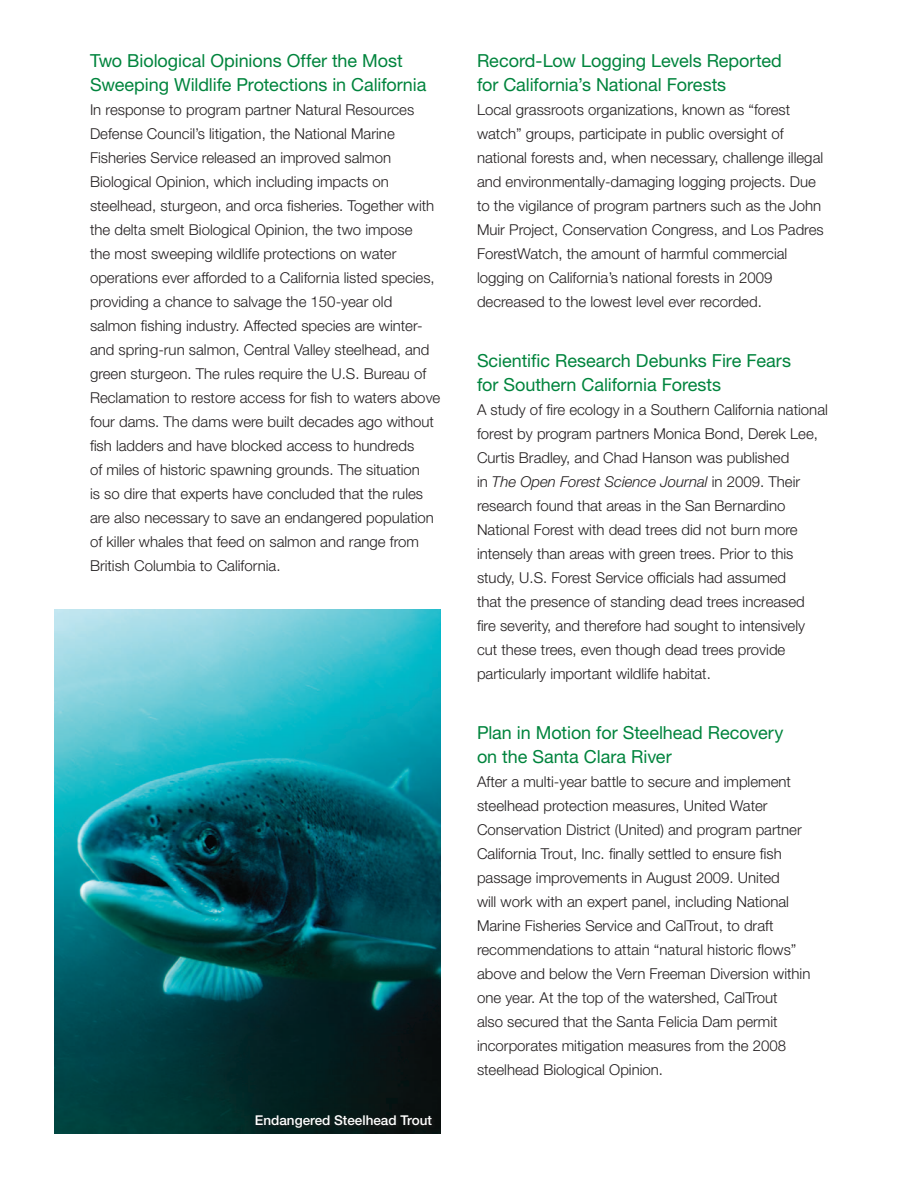
<style>
.page{position:relative;width:918px;height:1188px;background:#fff}
.page>*{position:absolute;margin:0;border:0;box-sizing:border-box;transform-origin:0 0}
.t1{font:18px/24px "Helvetica Neue LT Std";letter-spacing:-.005em;color:#00843d}
.t2{font:300 15px/24px "Helvetica Neue LT Std";color:#231f20}
.t3{font:500 13.5px "Helvetica Neue LT Std";color:#fff}
.s1{font-style:italic}
</style>
<div class="page">
<img style="left:54px;top:609px;width:387px;height:525px">
<div style="left:254px;top:1114px;width:182px;height:18px;background:#0b1b19"></div>
<p class="t1" style="left:90px;top:48px;width:338px">Two Biological Opinions Offer the Most<br>Sweeping Wildlife Protections in California</p>
<p class="t2" style="left:90px;top:97px;width:352px">In response to program partner Natural Resources Defense Council’s litigation, the National Marine Fisheries Service released an improved salmon Biological Opinion, which including impacts on steelhead, sturgeon, and orca fisheries. Together with the delta smelt Biological Opinion, the two impose<br>the most sweeping wildlife protections on water operations ever afforded to a California listed species, providing a chance to salvage the 150-year old salmon fishing industry. Affected species are winter&shy;and spring-run salmon, Central Valley steelhead, and green sturgeon. The rules require the U.S. Bureau of Reclamation to restore access for fish to waters above four dams. The dams were built decades ago without fish ladders and have blocked access to hundreds<br>of miles of historic spawning grounds. The situation<br>is so dire that experts have concluded that the rules are also necessary to save an endangered population of killer whales that feed on salmon and range from British Columbia to California.</p>
<p class="t3" style="left:255px;top:1112px;width:179px">Endangered Steelhead Trout</p>
<p class="t1" style="left:477px;top:48px;width:306px">Record-Low Logging Levels Reported for California’s National Forests</p>
<p class="t2" style="left:477px;top:97px;width:348px">Local grassroots organizations, known as “forest watch” groups, participate in public oversight of national forests and, when necessary, challenge illegal and environmentally-damaging logging projects. Due to the vigilance of program partners such as the John Muir Project, Conservation Congress, and Los Padres ForestWatch, the amount of harmful commercial logging on California’s national forests in 2009 decreased to the lowest level ever recorded.</p>
<p class="t1" style="left:477px;top:348px;width:316px">Scientific Research Debunks Fire Fears for Southern California Forests</p>
<p class="t2" style="left:477px;top:397px;width:352px">A study of fire ecology in a Southern California national forest by program partners Monica Bond, Derek Lee, Curtis Bradley, and Chad Hanson was published<br>in <span class="s1">The Open Forest Science Journal</span> in 2009. Their research found that areas in the San Bernardino National Forest with dead trees did not burn more intensely than areas with green trees. Prior to this study, U.S. Forest Service officials had assumed<br>that the presence of standing dead trees increased<br>fire severity, and therefore had sought to intensively cut these trees, even though dead trees provide particularly important wildlife habitat.</p>
<p class="t1" style="left:477px;top:720px;width:308px">Plan in Motion for Steelhead Recovery on the Santa Clara River</p>
<p class="t2" style="left:477px;top:769px;width:335px">After a multi-year battle to secure and implement steelhead protection measures, United Water Conservation District (United) and program partner California Trout, Inc. finally settled to ensure fish passage improvements in August 2009. United<br>will work with an expert panel, including National Marine Fisheries Service and CalTrout, to draft recommendations to attain “natural historic flows” above and below the Vern Freeman Diversion within one year. At the top of the watershed, CalTrout<br>also secured that the Santa Felicia Dam permit incorporates mitigation measures from the 2008 steelhead Biological Opinion.</p>
</div>
